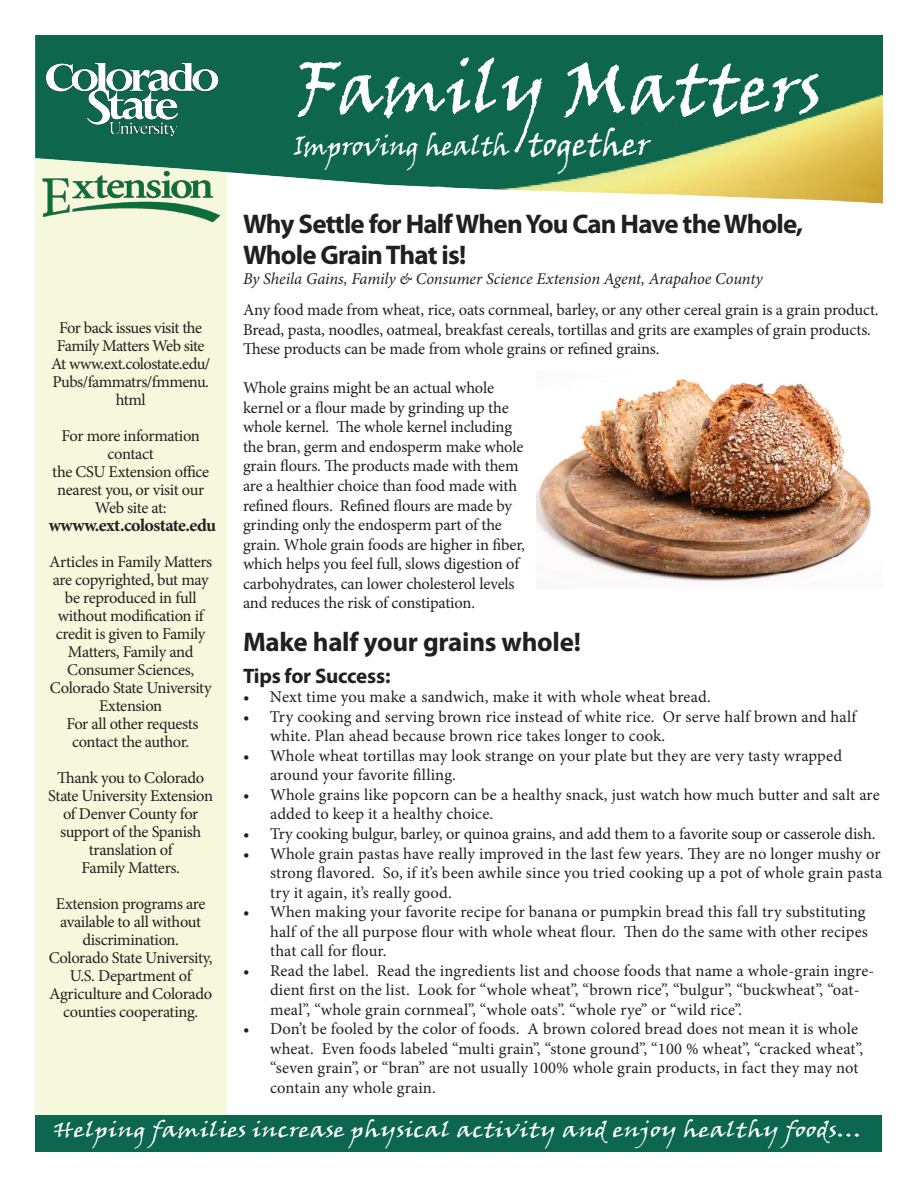
<style>
.page{position:relative;width:918px;height:1188px;background:#fff}
.page>*{position:absolute;margin:0;border:0;box-sizing:border-box;transform-origin:0 0}
.t1{font:72px "Viner Hand ITC";color:#fff}
.t2{font:700 27px/31.5px "Myriad Pro";letter-spacing:-.03em;color:#231f20}
.t3{font:700 27px "Myriad Pro";letter-spacing:-.01em;color:#231f20}
.t4{font:27px "Viner Hand ITC";letter-spacing:-.01em;color:#fff}
.t5{font:21px "Viner Hand ITC";color:#fff;scale:1.2 1}
.t6{font:700 21px "Myriad Pro";letter-spacing:-.01em;color:#231f20}
.t7{font:700 18px "Minion Pro";letter-spacing:-.03em;color:#231f20}
.t8{font:16.5px/18px "Minion Pro";letter-spacing:-.01em;color:#231f20}
.t9{font:16.5px/19.5px "Minion Pro";letter-spacing:.01em;color:#231f20}
.t10{font:16.5px/18px "Minion Pro";letter-spacing:-.035em;color:#231f20;text-align:center}
.t11{font:italic 16.5px "Minion Pro";letter-spacing:-.005em;color:#231f20}
.s1{font-size:33px}
</style>
<div class="page">
<div style="left:36px;top:147px;width:191px;height:968px;background:#f5f8da"></div>
<img style="left:36px;top:36px;width:846px;height:168px">
<img style="left:47px;top:63px;width:177px;height:81px">
<div style="left:35px;top:1116px;width:846px;height:36px;background:#0d674e"></div>
<img style="left:39px;top:168px;width:180px;height:54px">
<img style="left:536px;top:379px;width:335px;height:203px">
<p class="t10" style="left:51px;top:319px;width:161px">For back issues visit the<br>Family Matters Web site<br>At www.ext.colostate.edu/<br>Pubs/fammatrs/fmmenu. html</p>
<p class="t8" style="left:52px;top:427px;width:159px;text-align:center">For more information contact<br>the CSU Extension office nearest you, or visit our<br>Web site at:</p>
<p class="t7" style="left:49px;top:513px;width:169px">wwww.ext.colostate.edu</p>
<p class="t8" style="left:49px;top:553px;width:165px;text-align:center">Articles in Family Matters are copyrighted, but may be reproduced in full without modification if credit is given to Family<br>Matters, Family and<br>Consumer Sciences,<br>Colorado State University<br>Extension<br>For all other requests contact the author.</p>
<p class="t8" style="left:48px;top:769px;width:166px;text-align:center">Thank you to Colorado<br>State University Extension of Denver County for support of the Spanish translation of<br>Family Matters.</p>
<p class="t8" style="left:49px;top:895px;width:166px;text-align:center">Extension programs are available to all without discrimination.<br>Colorado State University,<br>U.S. Department of<br>Agriculture and Colorado counties cooperating.</p>
<h1 class="t1" style="left:296px;top:43px;width:528px">Family Matters</h1>
<h2 class="t4" style="left:294px;top:128px;width:358px">Improving health <span class="s1">together</span></h2>
<h2 class="t2" style="left:243px;top:207px;width:562px">Why Settle for Half When You Can Have the Whole,<br>Whole Grain That is!</h2>
<p class="t11" style="left:243px;top:267px;width:521px">By Sheila Gains, Family &amp; Consumer Science Extension Agent, Arapahoe County</p>
<p class="t8" style="left:243px;top:301px;width:637px;line-height:19.5px">Any food made from wheat, rice, oats cornmeal, barley, or any other cereal grain is a grain product.<br>Bread, pasta, noodles, oatmeal, breakfast cereals, tortillas and grits are examples of grain products.<br>These products can be made from whole grains or refined grains.</p>
<p class="t8" style="left:243px;top:379px;width:284px;line-height:19.5px">Whole grains might be an actual whole kernel or a flour made by grinding up the whole kernel. The whole kernel including the bran, germ and endosperm make whole grain flours. The products made with them are a healthier choice than food made with refined flours. Refined flours are made by grinding only the endosperm part of the grain. Whole grain foods are higher in fiber, which helps you feel full, slows digestion of carbohydrates, can lower cholesterol levels and reduces the risk of constipation.</p>
<h2 class="t3" style="left:243px;top:625px;width:339px">Make half your grains whole!</h2>
<p class="t6" style="left:243px;top:662px;width:149px">Tips for Success:</p>
<p class="t8" style="left:243px;top:688px;width:469px">• Next time you make a sandwich, make it with whole wheat bread.</p>
<p class="t9" style="left:270px;top:707px;width:588px;text-indent:-27px">• Try cooking and serving brown rice instead of white rice. Or serve half brown and half white. Plan ahead because brown rice takes longer to cook.</p>
<p class="t8" style="left:270px;top:746px;width:574px;line-height:19.5px;text-indent:-27px">• Whole wheat tortillas may look strange on your plate but they are very tasty wrapped around your favorite filling.</p>
<p class="t8" style="left:270px;top:785px;width:611px;line-height:19.5px;text-indent:-27px">• Whole grains like popcorn can be a healthy snack, just watch how much butter and salt are added to keep it a healthy choice.</p>
<p class="t8" style="left:243px;top:825px;width:634px">• Try cooking bulgur, barley, or quinoa grains, and add them to a favorite soup or casserole dish.</p>
<p class="t8" style="left:270px;top:844px;width:614px;line-height:19.5px;text-align:justify;text-indent:-27px">• Whole grain pastas have really improved in the last few years. They are no longer mushy or strong flavored. So, if it’s been awhile since you tried cooking up a pot of whole grain pasta try it again, it’s really good.</p>
<p class="t9" style="left:270px;top:902px;width:599px;text-indent:-27px">• When making your favorite recipe for banana or pumpkin bread this fall try substituting half of the all purpose flour with whole wheat flour. Then do the same with other recipes that call for flour.</p>
<p class="t9" style="left:270px;top:961px;width:606px;text-indent:-27px">• Read the label. Read the ingredients list and choose foods that name a whole-grain ingre&shy;dient first on the list. Look for “whole wheat”, “brown rice”, “bulgur”, “buckwheat”, “oat&shy;meal”, “whole grain cornmeal”, “whole oats”. “whole rye” or “wild rice”.</p>
<p class="t9" style="left:270px;top:1019px;width:595px;text-indent:-27px">• Don’t be fooled by the color of foods. A brown colored bread does not mean it is whole wheat. Even foods labeled “multi grain”, “stone ground”, “100 % wheat”, “cracked wheat”, “seven grain”, or “bran” are not usually 100% whole grain products, in fact they may not contain any whole grain.</p>
<p class="t5" style="left:54px;top:1116px;width:676px">Helping families increase physical activity and enjoy healthy foods…</p>
</div>
